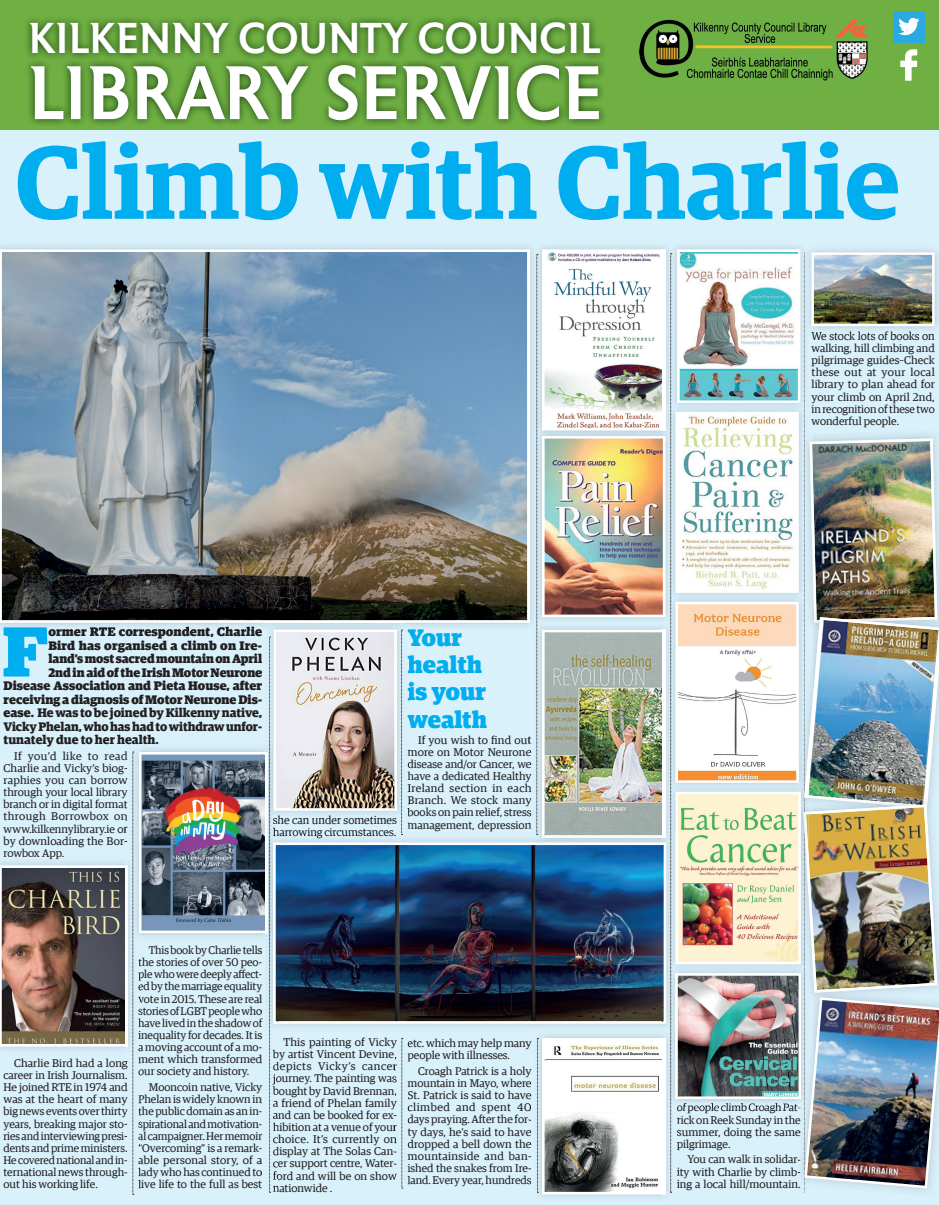
<style>
.page{position:relative;width:939px;height:1205px;background:#fff}
.page>*{position:absolute;margin:0;border:0;box-sizing:border-box;transform-origin:0 0}
.t1{font:600 103.75px "Guardian Egyptian Web";color:#00aeef}
.t2{font:500 75.62px "Astoria";color:#fff;scale:.9 1}
.t3{font:900 70.88px "Guardian Egyptian Web";color:#00aeef}
.t4{font:500 43px "Astoria";color:#fff;scale:.9 1}
.t5{font:900 23.75px/27.2px "Guardian Egyptian Web";color:#00aeef}
.t6{font:900 12.5px "Guardian Egyptian Web";color:#231f20}
.t7{font:700 12.5px "Guardian Egyptian Web";letter-spacing:-.005em;color:#231f20}
.t8{font:11.25px/12.1px "Guardian Egyptian Web";color:#231f20;text-align:justify}
.s1{font-weight:900}
</style>
<div class="page">
<div style="left:0;top:130px;width:939px;height:1075px;background:#d9f1fb"></div>
<div style="left:1px;top:1px;width:938px;height:129px;background:#70b043"></div>
<svg style="left:900px;top:49px;width:17px;height:32px"></svg>
<div style="left:893px;top:11px;width:32px;height:31px;background:#2aaae1"></div>
<svg style="left:898px;top:18px;width:21px;height:17px"></svg>
<img style="left:639px;top:19px;width:230px;height:62px">
<img style="left:26px;top:18px;width:578px;height:107px">
<img style="left:410px;top:629px;width:14px;height:2px">
<img style="left:0;top:249px;width:529px;height:374px">
<img style="left:266px;top:621px;width:139px;height:2px">
<img style="left:545px;top:1194px;width:118px;height:3px">
<img style="left:410px;top:1023px;width:119px;height:3px">
<img style="left:410px;top:843px;width:119px;height:180px">
<img style="left:529px;top:244px;width:410px;height:950px">
<img style="left:0;top:624px;width:410px;height:571px">
<h3 class="t4" style="left:28px;top:15px;width:637px">KILKENNY COUNTY COUNCIL</h3>
<h2 class="t2" style="left:28px;top:52px;width:640px">LIBRARY SERVICE</h2>
<h1 class="t1" style="left:15px;top:106px;width:886px">Climb with Charlie</h1>
<h3 class="t3" style="left:2px;top:596px;width:48px">F</h3>
<p class="t6" style="left:48px;top:622px;width:215px">ormer RTE correspondent, Charlie</p>
<p class="t6" style="left:48px;top:635px;width:215px">Bird has organised a climb on Ire-</p>
<p class="t6" style="left:48px;top:649px;width:215px">land’s most sacred mountain on April</p>
<p class="t6" style="left:48px;top:662px;width:215px">2nd in aid of the Irish Motor Neurone</p>
<p class="t6" style="left:4px;top:676px;width:260px">Disease Association and Pieta House, after</p>
<p class="t6" style="left:4px;top:689px;width:260px">receiving a diagnosis of Motor Neurone Dis-</p>
<p class="t7" style="left:4px;top:703px;width:260px"><span class="s1">ease.</span> He was to be joined by Kilkenny native,</p>
<p class="t7" style="left:4px;top:716px;width:260px">Vicky Phelan, who has had to withdraw unfor-</p>
<p class="t7" style="left:4px;top:730px;width:157px">tunately due to her health.</p>
<p class="t8" style="left:4px;top:749px;width:126px;text-indent:11px">If you’d like to read Charlie and Vicky’s biog&shy;raphies you can borrow through your local library branch or in digital format through Borrowbox on www.kilkennylibrary.ie or by downloading the Bor&shy;rowbox App.</p>
<p class="t8" style="left:273px;top:813px;width:126px">she can under sometimes harrowing circumstances.</p>
<h3 class="t5" style="left:407px;top:621px;width:81px">Your health is your wealth</h3>
<p class="t8" style="left:407px;top:733px;width:126px;text-indent:11px">If you wish to find out more on Motor Neurone disease and/or Cancer, we have a dedicated Healthy Ireland section in each Branch. We stock many books on pain relief, stress management, depression</p>
<p class="t8" style="left:4px;top:1056px;width:126px;text-indent:11px">Charlie Bird had a long career in Irish Journalism.<br>He joined RTE in 1974 and was at the heart of many big news events over thirty years, breaking major sto&shy;ries and interviewing presi&shy;dents and prime ministers.<br>He covered national and in&shy;ternational news through&shy;out his working life.</p>
<p class="t8" style="left:138px;top:943px;width:126px;text-indent:11px">This book by Charlie tells the stories of over 50 peo&shy;ple who were deeply affect&shy;ed by the marriage equality vote in 2015. These are real stories of LGBT people who have lived in the shadow of inequality for decades. It is a moving account of a mo&shy;ment which transformed our society and history.</p>
<p class="t8" style="left:138px;top:1080px;width:126px;text-indent:11px">Mooncoin native, Vicky Phelan is widely known in the public domain as an in&shy;spirational and motivation&shy;al campaigner. Her memoir “Overcoming” is a remark&shy;able personal story, of a lady who has continued to live life to the full as best</p>
<p class="t8" style="left:273px;top:1035px;width:126px;text-indent:11px">This painting of Vicky by artist Vincent Devine, depicts Vicky’s cancer journey. The painting was bought by David Brennan, a friend of Phelan family and can be booked for ex&shy;hibition at a venue of your choice. It’s currently on display at The Solas Can&shy;cer support centre, Water&shy;ford and will be on show nationwide .</p>
<p class="t8" style="left:407px;top:1036px;width:126px">etc. which may help many people with illnesses.</p>
<p class="t8" style="left:407px;top:1064px;width:126px;text-indent:11px">Croagh Patrick is a holy mountain in Mayo, where St. Patrick is said to have climbed and spent 40 days praying. After the for&shy;ty days, he’s said to have dropped a bell down the mountainside and ban&shy;ished the snakes from Ire&shy;land. Every year, hundreds</p>
<p class="t8" style="left:811px;top:329px;width:125px">We stock lots of books on walking, hill climbing and pilgrimage guides–Check these out at your local library to plan ahead for your climb on April 2nd, in recognition of these two wonderful people.</p>
<p class="t8" style="left:677px;top:1100px;width:126px">of people climb Croagh Pat&shy;rick on Reek Sunday in the summer, doing the same pilgrimage.</p>
<p class="t8" style="left:677px;top:1153px;width:126px;text-indent:11px">You can walk in solidar&shy;ity with Charlie by climb&shy;ing a local hill/mountain.</p>
</div>
